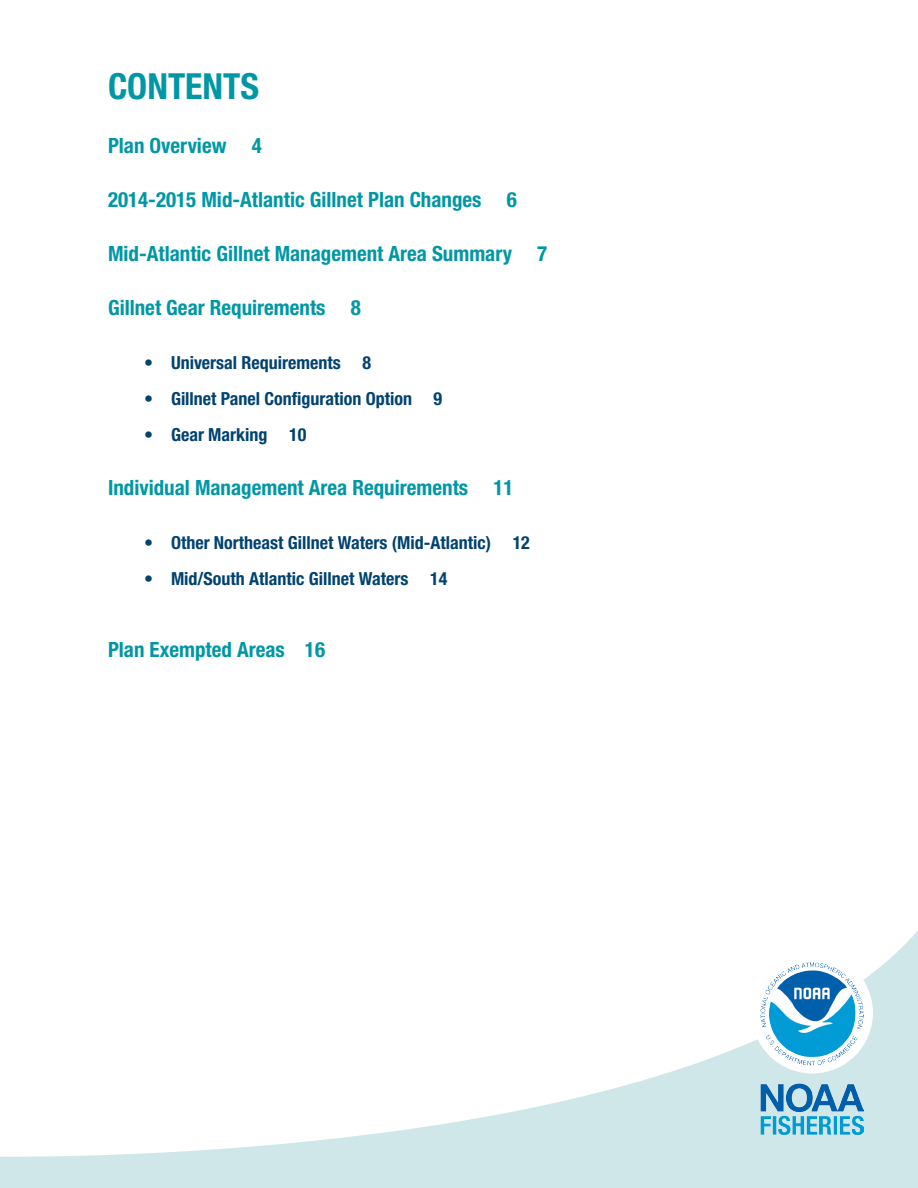
<style>
.page{position:relative;width:918px;height:1188px;background:#fff}
.page>*{position:absolute;margin:0;border:0;box-sizing:border-box;transform-origin:0 0}
.t1{font:700 condensed 36px "Helvetica Neue LT Std";color:#0097a5}
.t2{font:700 condensed 21px "Helvetica Neue LT Std";color:#0097a5}
.t3{font:700 condensed 18px "Helvetica Neue LT Std";color:#004270}
</style>
<div class="page">
<svg style="left:0;top:930px;width:918px;height:258px"></svg>
<img style="left:760px;top:962px;width:104px;height:172px">
<h1 class="t1" style="left:108px;top:64px;width:153px">CONTENTS</h1>
<p class="t2" style="left:108px;top:133px;width:155px">Plan Overview 4</p>
<p class="t2" style="left:108px;top:187px;width:410px">2014-2015 Mid-Atlantic Gillnet Plan Changes 6</p>
<p class="t2" style="left:108px;top:241px;width:441px">Mid-Atlantic Gillnet Management Area Summary 7</p>
<p class="t2" style="left:108px;top:295px;width:254px">Gillnet Gear Requirements 8</p>
<p class="t3" style="left:144px;top:352px;width:229px">• Universal Requirements 8</p>
<p class="t3" style="left:144px;top:388px;width:300px">• Gillnet Panel Configuration Option 9</p>
<p class="t3" style="left:144px;top:424px;width:164px">• Gear Marking 10</p>
<p class="t2" style="left:108px;top:475px;width:407px">Individual Management Area Requirements 11</p>
<p class="t3" style="left:144px;top:532px;width:387px">• Other Northeast Gillnet Waters (Mid-Atlantic) 12</p>
<p class="t3" style="left:144px;top:568px;width:305px">• Mid/South Atlantic Gillnet Waters 14</p>
<p class="t2" style="left:108px;top:637px;width:219px">Plan Exempted Areas 16</p>
</div>
